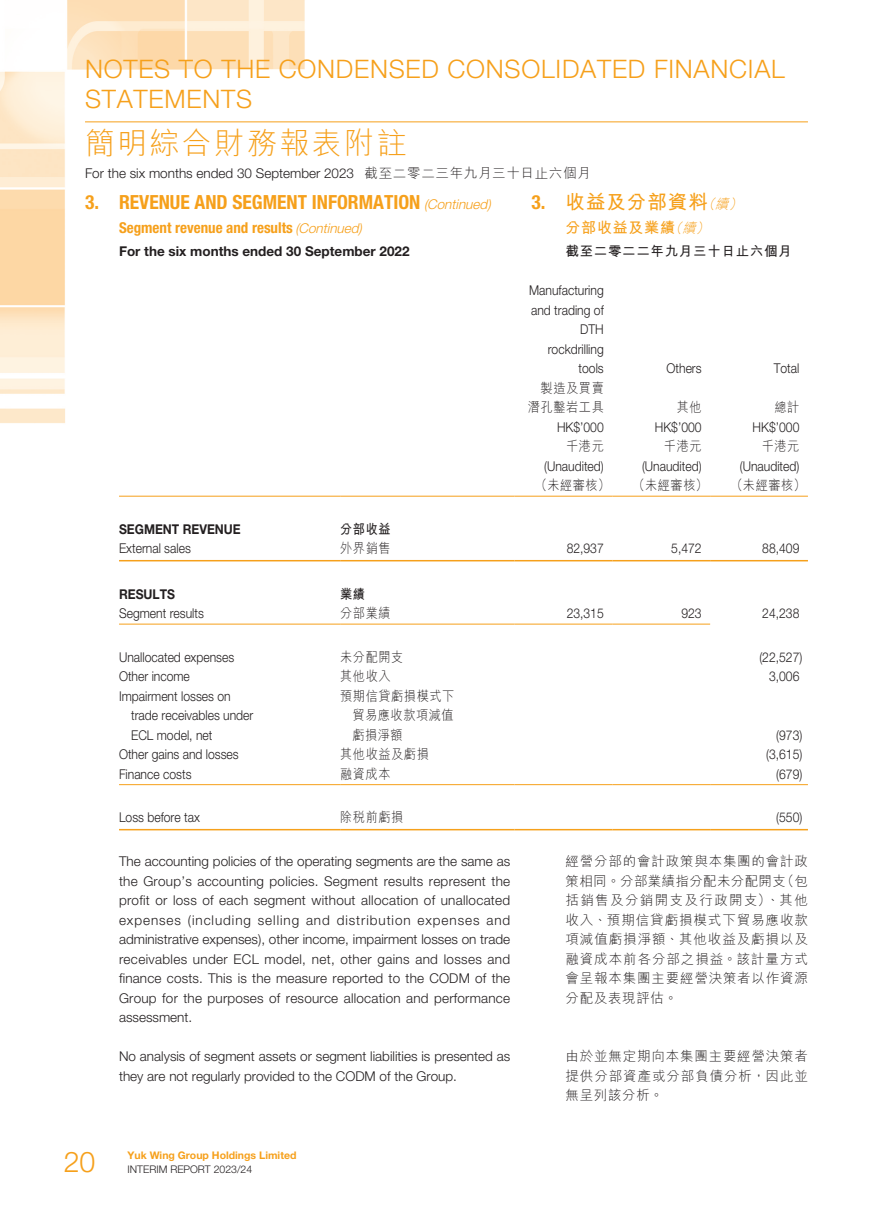
<style>
.page{position:relative;width:893px;height:1212px;background:#fff}
.page>*{position:absolute;margin:0;border:0;box-sizing:border-box;transform-origin:0 0}
.t1{font:300 30px "M Hei HK";letter-spacing:.08em;color:#f6a01b}
.t2{font:300 28.5px "Helvetica Neue LT Std";color:#f6a01b}
.t3{font:300 25.5px/30px "Helvetica Neue LT Std";letter-spacing:.03em;color:#f6a01b}
._01_H1{font:700 condensed 19.5px "Helvetica Neue LT Std";color:#f6a01b}
._01_H1-2{font:700 19.5px "M Hei HK";letter-spacing:.05em;color:#f6a01b}
._02_H2{font:700 condensed 15px "Helvetica Neue LT Std";color:#f6a01b}
._02_H2-2{font:700 15px "M Hei HK";letter-spacing:.05em;color:#f6a01b}
._00_txt{font:300 13.5px/19.5px "Helvetica Neue LT Std";color:#231f20;text-align:justify}
._50_Table_txt{font:300 13.5px "Helvetica Neue LT Std";color:#231f20;scale:.9 1}
._00_txt-2{font:300 13.5px/19.5px "M Hei HK";letter-spacing:.06em;color:#231f20;text-align:justify}
._50_Table_txt-2{font:300 13.5px "M Hei HK";letter-spacing:.05em;color:#231f20;scale:.9 1}
._00_txt-3{font:700 13.5px "Helvetica Neue LT Std";color:#231f20}
._50_Table_txt-3{font:700 13.5px "Helvetica Neue LT Std";color:#231f20;scale:.9 1}
._00_txt-4{font:700 13.5px "M Hei HK";letter-spacing:.05em;color:#231f20}
._50_Table_txt-4{font:700 13.5px "M Hei HK";letter-spacing:.05em;color:#231f20;scale:.9 1}
.t4{font:700 10.5px "Helvetica Neue LT Std";color:#f6a01b}
.t5{font:300 10.5px "Helvetica Neue LT Std";color:#231f20}
.s1{font-family:"M Hei HK"}
.s2{font-family:"Helvetica Neue LT Std";font-stretch:condensed}
.s3{font-weight:300;font-style:italic;font-size:13.5px}
.s4{font-weight:300;font-style:italic;font-stretch:normal;font-size:13.5px}
</style>
<div class="page">
<img style="left:0;top:0;width:808px;height:831px">
<hr style="left:85px;top:121px;width:723px;height:1px;background:#f6a01b">
<hr style="left:119px;top:496px;width:221px;height:1px;background:#f6a01b">
<hr style="left:340px;top:496px;width:174px;height:1px;background:#f6a01b">
<hr style="left:514px;top:496px;width:98px;height:1px;background:#f6a01b">
<hr style="left:612px;top:496px;width:98px;height:1px;background:#f6a01b">
<hr style="left:710px;top:496px;width:98px;height:1px;background:#f6a01b">
<hr style="left:119px;top:560px;width:221px;height:1px;background:#f6a01b">
<hr style="left:340px;top:560px;width:174px;height:1px;background:#f6a01b">
<hr style="left:514px;top:560px;width:98px;height:1px;background:#f6a01b">
<hr style="left:612px;top:560px;width:98px;height:1px;background:#f6a01b">
<hr style="left:710px;top:560px;width:98px;height:1px;background:#f6a01b">
<hr style="left:119px;top:624px;width:221px;height:1px;background:#f6a01b">
<hr style="left:340px;top:624px;width:174px;height:1px;background:#f6a01b">
<hr style="left:514px;top:624px;width:98px;height:1px;background:#f6a01b">
<hr style="left:612px;top:624px;width:98px;height:1px;background:#f6a01b">
<hr style="left:119px;top:784px;width:221px;height:1px;background:#f6a01b">
<hr style="left:340px;top:784px;width:174px;height:1px;background:#f6a01b">
<hr style="left:514px;top:784px;width:98px;height:1px;background:#f6a01b">
<hr style="left:612px;top:784px;width:98px;height:1px;background:#f6a01b">
<hr style="left:710px;top:784px;width:98px;height:1px;background:#f6a01b">
<hr style="left:119px;top:829px;width:221px;height:1px;background:#f6a01b">
<hr style="left:340px;top:829px;width:174px;height:1px;background:#f6a01b">
<hr style="left:514px;top:829px;width:98px;height:1px;background:#f6a01b">
<hr style="left:612px;top:829px;width:98px;height:1px;background:#f6a01b">
<hr style="left:710px;top:829px;width:98px;height:1px;background:#f6a01b">
<h3 class="t3" style="left:85px;top:54px;width:701px">NOTES TO THE CONDENSED CONSOLIDATED FINANCIAL<br>STATEMENTS</h3>
<h1 class="t1" style="left:85px;top:128px;width:323px">簡明綜合財務報表附註</h1>
<p class="_00_txt" style="left:85px;top:163px;width:507px">For the six months ended 30 September 2023 <span class="s1">截至二零二三年九月三十日止六個月</span></p>
<p class="_01_H1-2" style="left:531px;top:187px;width:215px"><span class="s2">3.</span> 收益及分部資料<span class="s3">（續）</span></p>
<p class="_02_H2-2" style="left:565px;top:216px;width:148px">分部收益及業績<span class="s3">（續）</span></p>
<p class="_00_txt-4" style="left:565px;top:241px;width:228px">截至二零二二年九月三十日止六個月</p>
<p class="_01_H1" style="left:85px;top:190px;width:407px">3. REVENUE AND SEGMENT INFORMATION <span class="s4">(Continued)</span></p>
<p class="_02_H2" style="left:119px;top:218px;width:244px">Segment revenue and results <span class="s4">(Continued)</span></p>
<p class="_00_txt-3" style="left:119px;top:243px;width:292px">For the six months ended 30 September 2022</p>
<p class="_50_Table_txt" style="left:529px;top:282px;width:85px">Manufacturing</p>
<p class="_50_Table_txt" style="left:531px;top:302px;width:82px">and trading of</p>
<p class="_50_Table_txt" style="left:580px;top:321px;width:28px">DTH</p>
<p class="_50_Table_txt" style="left:548px;top:341px;width:64px">rockdrilling</p>
<p class="_50_Table_txt" style="left:579px;top:360px;width:29px">tools</p>
<p class="_50_Table_txt" style="left:666px;top:360px;width:41px">Others</p>
<p class="_50_Table_txt" style="left:774px;top:360px;width:30px">Total</p>
<p class="_50_Table_txt-2" style="left:541px;top:381px;width:72px">製造及買賣</p>
<p class="_50_Table_txt-2" style="left:528px;top:400px;width:86px">潛孔鑿岩工具</p>
<p class="_50_Table_txt-2" style="left:677px;top:400px;width:29px">其他</p>
<p class="_50_Table_txt-2" style="left:774px;top:400px;width:29px">總計</p>
<p class="_50_Table_txt" style="left:557px;top:419px;width:54px">HK$’000</p>
<p class="_50_Table_txt" style="left:655px;top:419px;width:54px">HK$’000</p>
<p class="_50_Table_txt" style="left:753px;top:419px;width:54px">HK$’000</p>
<p class="_50_Table_txt-2" style="left:566px;top:439px;width:43px">千港元</p>
<p class="_50_Table_txt-2" style="left:664px;top:439px;width:43px">千港元</p>
<p class="_50_Table_txt-2" style="left:762px;top:439px;width:43px">千港元</p>
<p class="_50_Table_txt" style="left:544px;top:458px;width:68px">(Unaudited)</p>
<p class="_50_Table_txt" style="left:642px;top:458px;width:68px">(Unaudited)</p>
<p class="_50_Table_txt" style="left:740px;top:458px;width:68px">(Unaudited)</p>
<p class="_50_Table_txt-2" style="left:535px;top:478px;width:85px">（未經審核）</p>
<p class="_50_Table_txt-2" style="left:633px;top:478px;width:85px">（未經審核）</p>
<p class="_50_Table_txt-2" style="left:731px;top:478px;width:85px">（未經審核）</p>
<p class="_50_Table_txt-3" style="left:119px;top:521px;width:137px">SEGMENT REVENUE</p>
<p class="_50_Table_txt-4" style="left:340px;top:519px;width:58px">分部收益</p>
<p class="_50_Table_txt" style="left:119px;top:540px;width:81px">External sales</p>
<p class="_50_Table_txt-2" style="left:340px;top:541px;width:58px">外界銷售</p>
<p class="_50_Table_txt" style="left:567px;top:540px;width:43px">82,937</p>
<p class="_50_Table_txt" style="left:671px;top:540px;width:35px">5,472</p>
<p class="_50_Table_txt" style="left:762px;top:540px;width:43px">88,409</p>
<p class="_50_Table_txt-3" style="left:119px;top:585px;width:64px">RESULTS</p>
<p class="_50_Table_txt-4" style="left:340px;top:584px;width:29px">業績</p>
<p class="_50_Table_txt" style="left:119px;top:605px;width:96px">Segment results</p>
<p class="_50_Table_txt-2" style="left:340px;top:606px;width:58px">分部業績</p>
<p class="_50_Table_txt" style="left:567px;top:605px;width:43px">23,315</p>
<p class="_50_Table_txt" style="left:681px;top:605px;width:24px">923</p>
<p class="_50_Table_txt" style="left:762px;top:605px;width:43px">24,238</p>
<p class="_50_Table_txt" style="left:119px;top:649px;width:130px">Unallocated expenses</p>
<p class="_50_Table_txt-2" style="left:340px;top:650px;width:72px">未分配開支</p>
<p class="_50_Table_txt" style="left:759px;top:649px;width:49px">(22,527)</p>
<p class="_50_Table_txt" style="left:119px;top:668px;width:80px">Other income</p>
<p class="_50_Table_txt-2" style="left:340px;top:669px;width:58px">其他收入</p>
<p class="_50_Table_txt" style="left:769px;top:668px;width:35px">3,006</p>
<p class="_50_Table_txt" style="left:119px;top:688px;width:125px">Impairment losses on</p>
<p class="_50_Table_txt" style="left:131px;top:707px;width:137px">trade receivables under</p>
<p class="_50_Table_txt" style="left:131px;top:727px;width:92px">ECL model, net</p>
<p class="_50_Table_txt-2" style="left:340px;top:689px;width:128px">預期信貸虧損模式下</p>
<p class="_50_Table_txt-2" style="left:352px;top:708px;width:114px">貿易應收款項減值</p>
<p class="_50_Table_txt-2" style="left:352px;top:728px;width:58px">虧損淨額</p>
<p class="_50_Table_txt" style="left:776px;top:727px;width:31px">(973)</p>
<p class="_50_Table_txt" style="left:119px;top:746px;width:135px">Other gains and losses</p>
<p class="_50_Table_txt-2" style="left:340px;top:747px;width:100px">其他收益及虧損</p>
<p class="_50_Table_txt" style="left:766px;top:746px;width:42px">(3,615)</p>
<p class="_50_Table_txt" style="left:119px;top:766px;width:82px">Finance costs</p>
<p class="_50_Table_txt-2" style="left:340px;top:767px;width:58px">融資成本</p>
<p class="_50_Table_txt" style="left:776px;top:766px;width:31px">(679)</p>
<p class="_50_Table_txt" style="left:119px;top:809px;width:91px">Loss before tax</p>
<p class="_50_Table_txt-2" style="left:340px;top:810px;width:72px">除稅前虧損</p>
<p class="_50_Table_txt" style="left:776px;top:809px;width:31px">(550)</p>
<p class="_00_txt" style="left:119px;top:851px;width:393px">The accounting policies of the operating segments are the same as the Group’s accounting policies. Segment results represent the profit or loss of each segment without allocation of unallocated expenses (including selling and distribution expenses and administrative expenses), other income, impairment losses on trade receivables under ECL model, net, other gains and losses and finance costs. This is the measure reported to the CODM of the Group for the purposes of resource allocation and performance assessment.</p>
<p class="_00_txt" style="left:119px;top:1046px;width:393px">No analysis of segment assets or segment liabilities is presented as they are not regularly provided to the CODM of the Group.</p>
<p class="_00_txt-2" style="left:565px;top:851px;width:244px">經營分部的會計政策與本集團的會計政策相同。分部業績指分配未分配開支（包括銷售及分銷開支及行政開支）、其他收入、預期信貸虧損模式下貿易應收款項減值虧損淨額、其他收益及虧損以及融資成本前各分部之損益。該計量方式會呈報本集團主要經營決策者以作資源分配及表現評估。</p>
<p class="_00_txt-2" style="left:565px;top:1046px;width:244px">由於並無定期向本集團主要經營決策者提供分部資產或分部負債分析，因此並無呈列該分析。</p>
<h2 class="t2" style="left:64px;top:1144px;width:33px">20</h2>
<p class="t4" style="left:128px;top:1149px;width:170px">Yuk Wing Group Holdings Limited</p>
<p class="t5" style="left:128px;top:1162px;width:126px">INTERIM REPORT 2023/24</p>
</div>
